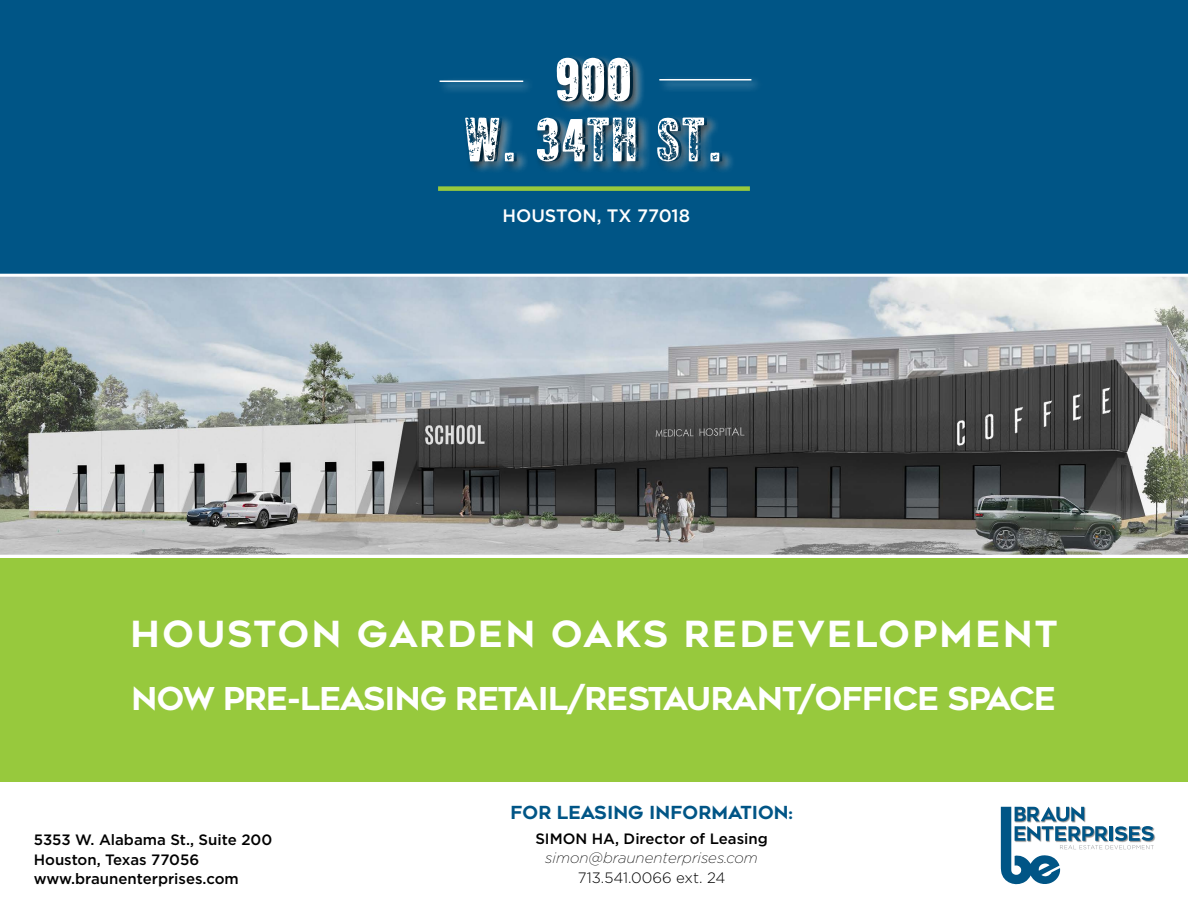
<style>
.page{position:relative;width:1188px;height:918px;background:#fff}
.page>*{position:absolute;margin:0;border:0;box-sizing:border-box;transform-origin:0 0}
.t1{font:54px/60px "Rough City";letter-spacing:.06em;color:#fff;text-align:center}
.t2{font:36px "Renogare";letter-spacing:.065em;color:#fff}
.t3{font:31.5px "Renogare";letter-spacing:-.025em;color:#fff}
.t4{font:18px "Renogare";color:#005586}
.t5{font:500 18px "Gotham";color:#fff}
.t6{font:500 15px/19.5px "Gotham";color:#000}
.t7{font:italic 200 15px "Gotham";color:#000}
.t8{font:300 15px "Gotham";color:#000}
</style>
<div class="page">
<img style="left:1014px;top:806px;width:142px;height:34px">
<svg style="left:1001px;top:807px;width:153px;height:78px"></svg>
<div style="left:0;top:558px;width:1188px;height:224px;background:#97c93d"></div>
<div style="left:0;top:0;width:1188px;height:274px;background:#005586"></div>
<svg style="left:0;top:276px;width:1188px;height:279px;background:#929697"></svg>
<div style="left:438px;top:186px;width:312px;height:5px;background:#97c93d"></div>
<hr style="left:440px;top:81px;width:83px;height:1px;background:#fff">
<hr style="left:659px;top:79px;width:92px;height:2px;background:#fff">
<div style="left:463px;top:55px;width:269px;height:119px;background:#000;opacity:.75"></div>
<h1 class="t1" style="left:465px;top:54px;width:259px">900<br>W. 34TH ST.</h1>
<p class="t5" style="left:502px;top:204px;width:189px">HOUSTON, TX 77018</p>
<h2 class="t2" style="left:131px;top:611px;width:928px">HOUSTON GARDEN OAKS REDEVELOPMENT</h2>
<h3 class="t3" style="left:132px;top:678px;width:926px">NOW PRE-LEASING RETAIL/RESTAURANT/OFFICE SPACE</h3>
<p class="t4" style="left:511px;top:801px;width:284px">FOR LEASING INFORMATION:</p>
<p class="t6" style="left:34px;top:830px;width:240px">5353 W. Alabama St., Suite 200<br>Houston, Texas 77056 www.braunenterprises.com</p>
<p class="t6" style="left:535px;top:828px;width:234px">SIMON HA, Director of Leasing</p>
<p class="t7" style="left:545px;top:849px;width:214px">simon@braunenterprises.com</p>
<p class="t8" style="left:578px;top:868px;width:149px">713.541.0066 ext. 24</p>
</div>
